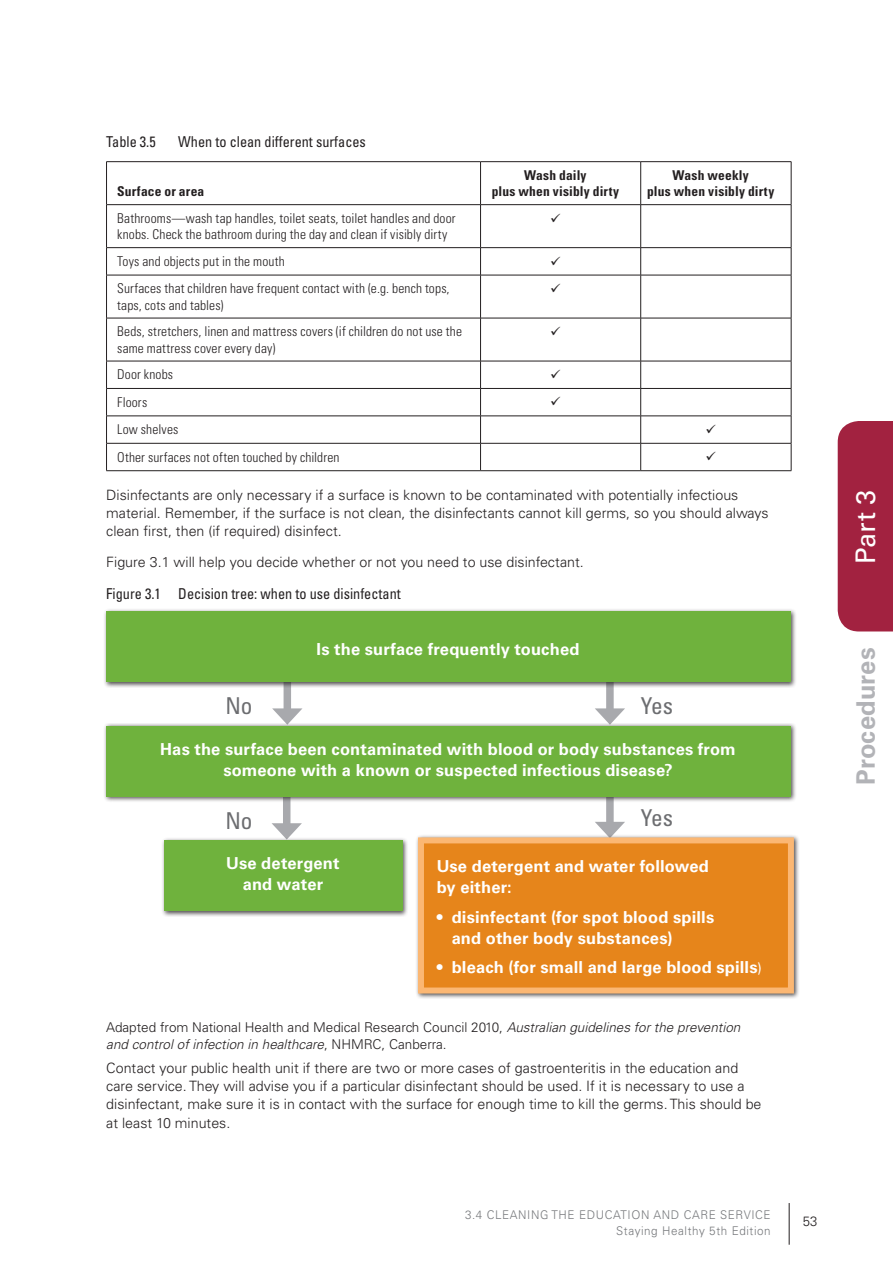
<style>
.page{position:relative;width:893px;height:1263px;background:#fff}
.page>*{position:absolute;margin:0;border:0;box-sizing:border-box;transform-origin:0 0}
.t1{font:27px "Univers LT Std";color:#fff}
.t2{font:700 25.5px "Univers LT Std";letter-spacing:.005em;color:#b2b3b7}
.t3{font:condensed 23.25px "Univers LT Std";color:#6c6d70}
.t4{font:700 16.5px/21px "Univers LT Std";letter-spacing:.01em;color:#fff;text-align:center}
.Table_Title{font:condensed 15px "Univers LT Std";color:#231f20;scale:.95 1}
.Text__before_highlig{font:300 14.25px/18.3px "Univers LT Std";color:#231f20}
.Text{font:300 14.25px/18px "Univers LT Std";color:#231f20}
.Text_Left_Light{font:300 condensed 13.5px/16.2px "Univers LT Std";letter-spacing:.015em;color:#231f20}
.Reference_Source{font:300 13.5px/17.1px "Univers LT Std";color:#231f20}
.Text_Left_Bold{font:700 condensed 13.5px "Univers LT Std";letter-spacing:.015em;color:#231f20}
.t5{font:300 12px/16px "Univers LT Std";letter-spacing:.05em;color:#76787b}
.s1{font-weight:400;font-size:14.25px}
.s2{font-style:italic}
</style>
<div class="page">
<div style="left:838px;top:421px;width:55px;height:210px;background:#a22240"></div>
<hr style="left:789px;top:1203px;width:1px;height:42px;background:#231f20">
<hr style="left:106px;top:161px;width:375px;height:1px;background:#231f20">
<hr style="left:106px;top:162px;width:1px;height:42px;background:#231f20">
<hr style="left:481px;top:161px;width:160px;height:1px;background:#231f20">
<hr style="left:480px;top:162px;width:1px;height:42px;background:#231f20">
<hr style="left:641px;top:161px;width:150px;height:1px;background:#231f20">
<hr style="left:640px;top:162px;width:1px;height:42px;background:#231f20">
<hr style="left:791px;top:162px;width:1px;height:42px;background:#231f20">
<hr style="left:106px;top:204px;width:375px;height:1px;background:#231f20">
<hr style="left:106px;top:205px;width:1px;height:42px;background:#231f20">
<hr style="left:481px;top:204px;width:160px;height:1px;background:#231f20">
<hr style="left:480px;top:205px;width:1px;height:42px;background:#231f20">
<hr style="left:641px;top:204px;width:150px;height:1px;background:#231f20">
<hr style="left:640px;top:205px;width:1px;height:42px;background:#231f20">
<hr style="left:791px;top:205px;width:1px;height:42px;background:#231f20">
<hr style="left:106px;top:247px;width:375px;height:1px;background:#231f20">
<svg style="left:106px;top:248px;width:1px;height:27px"></svg>
<hr style="left:481px;top:247px;width:160px;height:1px;background:#231f20">
<svg style="left:480px;top:248px;width:1px;height:27px"></svg>
<hr style="left:641px;top:247px;width:150px;height:1px;background:#231f20">
<svg style="left:640px;top:248px;width:1px;height:27px"></svg>
<svg style="left:791px;top:248px;width:1px;height:27px"></svg>
<hr style="left:106px;top:275px;width:375px;height:1px;background:#231f20">
<hr style="left:106px;top:275px;width:1px;height:43px;background:#231f20">
<hr style="left:481px;top:275px;width:160px;height:1px;background:#231f20">
<hr style="left:480px;top:275px;width:1px;height:43px;background:#231f20">
<hr style="left:641px;top:275px;width:150px;height:1px;background:#231f20">
<hr style="left:640px;top:275px;width:1px;height:43px;background:#231f20">
<hr style="left:791px;top:275px;width:1px;height:43px;background:#231f20">
<hr style="left:106px;top:318px;width:375px;height:1px;background:#231f20">
<hr style="left:106px;top:318px;width:1px;height:43px;background:#231f20">
<hr style="left:481px;top:318px;width:160px;height:1px;background:#231f20">
<hr style="left:480px;top:318px;width:1px;height:43px;background:#231f20">
<hr style="left:641px;top:318px;width:150px;height:1px;background:#231f20">
<hr style="left:640px;top:318px;width:1px;height:43px;background:#231f20">
<hr style="left:791px;top:318px;width:1px;height:43px;background:#231f20">
<hr style="left:106px;top:361px;width:375px;height:1px;background:#231f20">
<hr style="left:481px;top:361px;width:160px;height:1px;background:#231f20">
<hr style="left:641px;top:361px;width:150px;height:1px;background:#231f20">
<hr style="left:106px;top:388px;width:375px;height:1px;background:#231f20">
<hr style="left:481px;top:388px;width:160px;height:1px;background:#231f20">
<hr style="left:641px;top:388px;width:150px;height:1px;background:#231f20">
<hr style="left:106px;top:416px;width:375px;height:1px;background:#231f20">
<hr style="left:481px;top:416px;width:160px;height:1px;background:#231f20">
<hr style="left:641px;top:416px;width:150px;height:1px;background:#231f20">
<hr style="left:106px;top:443px;width:375px;height:1px;background:#231f20">
<svg style="left:106px;top:361px;width:1px;height:109px"></svg>
<hr style="left:481px;top:443px;width:160px;height:1px;background:#231f20">
<svg style="left:480px;top:361px;width:1px;height:109px"></svg>
<hr style="left:641px;top:443px;width:150px;height:1px;background:#231f20">
<svg style="left:640px;top:361px;width:1px;height:109px"></svg>
<svg style="left:791px;top:361px;width:1px;height:109px"></svg>
<hr style="left:106px;top:470px;width:375px;height:1px;background:#231f20">
<hr style="left:481px;top:470px;width:160px;height:1px;background:#231f20">
<hr style="left:641px;top:470px;width:150px;height:1px;background:#231f20">
<div style="left:606px;top:754px;width:8px;height:74px;background:#a8a9ad"></div>
<svg style="left:595px;top:822px;width:30px;height:12px"></svg>
<div style="left:606px;top:641px;width:8px;height:74px;background:#a8a9ad"></div>
<svg style="left:595px;top:708px;width:30px;height:15px"></svg>
<div style="left:283px;top:756px;width:7px;height:73px;background:#a8a9ad"></div>
<svg style="left:272px;top:823px;width:30px;height:14px"></svg>
<div style="left:284px;top:641px;width:7px;height:74px;background:#a8a9ad"></div>
<svg style="left:272px;top:708px;width:30px;height:15px"></svg>
<div style="left:103px;top:608px;width:694px;height:80px;background:#231f20;opacity:.8"></div>
<div style="left:106px;top:611px;width:685px;height:71px;background:#6fb23d"></div>
<div style="left:103px;top:723px;width:694px;height:79px;background:#231f20;opacity:.8"></div>
<div style="left:106px;top:726px;width:685px;height:71px;background:#6fb23d"></div>
<div style="left:415px;top:834px;width:385px;height:165px;background:#231f20;opacity:.8"></div>
<div style="left:421px;top:840px;width:370px;height:150px;background:#e6851b"></div>
<div style="left:418px;top:837px;width:376px;height:156px;border:6px solid #fbb773"></div>
<div style="left:161px;top:837px;width:248px;height:80px;background:#231f20;opacity:.8"></div>
<div style="left:164px;top:840px;width:239px;height:71px;background:#6fb23d"></div>
<p class="Table_Title" style="left:106px;top:132px;width:54px">Table 3.5</p>
<p class="Table_Title" style="left:178px;top:132px;width:199px">When to clean different surfaces</p>
<p class="Text_Left_Bold" style="left:117px;top:183px;width:89px">Surface or area</p>
<p class="Text_Left_Bold" style="left:524px;top:167px;width:64px">Wash daily</p>
<p class="Text_Left_Bold" style="left:492px;top:183px;width:129px">plus when visibly dirty</p>
<p class="Text_Left_Bold" style="left:672px;top:167px;width:78px">Wash weekly</p>
<p class="Text_Left_Bold" style="left:647px;top:183px;width:129px">plus when visibly dirty</p>
<p class="Text_Left_Light" style="left:117px;top:210px;width:340px">Bathrooms—wash tap handles, toilet seats, toilet handles and door knobs. Check the bathroom during the day and clean if visibly dirty</p>
<p class="Text_Left_Light" style="left:117px;top:253px;width:169px">Toys and objects put in the mouth</p>
<p class="Text_Left_Light" style="left:117px;top:280px;width:334px">Surfaces that children have frequent contact with (e.g. bench tops, taps, cots and tables)</p>
<p class="Text_Left_Light" style="left:117px;top:323px;width:346px">Beds, stretchers, linen and mattress covers (if children do not use the same mattress cover every day)</p>
<p class="Text_Left_Light" style="left:117px;top:366px;width:58px">Door knobs</p>
<p class="Text_Left_Light" style="left:117px;top:394px;width:32px">Floors</p>
<p class="Text_Left_Light" style="left:117px;top:421px;width:63px">Low shelves</p>
<p class="Text_Left_Light" style="left:117px;top:449px;width:224px">Other surfaces not often touched by children</p>
<p class="Text" style="left:106px;top:486px;width:664px">Disinfectants are only necessary if a surface is known to be contaminated with potentially infectious material. Remember, if the surface is not clean, the disinfectants cannot kill germs, so you should always clean first, then (if required) disinfect.</p>
<p class="Text" style="left:106px;top:553px;width:479px">Figure 3.1 will help you decide whether or not you need to use disinfectant.</p>
<p class="Table_Title" style="left:106px;top:584px;width:311px">Figure 3.1 Decision tree: when to use disinfectant</p>
<p class="t4" style="left:317px;top:639px;width:264px">Is the surface frequently touched</p>
<p class="t3" style="left:225px;top:690px;width:29px">No</p>
<p class="t3" style="left:641px;top:690px;width:34px">Yes</p>
<p class="t4" style="left:160px;top:738px;width:577px">Has the surface been contaminated with blood or body substances from someone with a known or suspected infectious disease?</p>
<p class="t3" style="left:225px;top:806px;width:29px">No</p>
<p class="t3" style="left:641px;top:803px;width:34px">Yes</p>
<p class="t4" style="left:226px;top:853px;width:115px">Use detergent and water</p>
<p class="t4" style="left:437px;top:856px;width:274px;text-align:left">Use detergent and water followed by either:</p>
<p class="t4" style="left:452px;top:907px;width:264px;text-align:left;text-indent:-15px">• disinfectant (for spot blood spills and other body substances)</p>
<p class="t4" style="left:437px;top:957px;width:327px">• bleach (for small and large blood spills<span class="s1">)</span></p>
<p class="Reference_Source" style="left:106px;top:1018px;width:636px">Adapted from National Health and Medical Research Council 2010, <span class="s2">Australian guidelines for the prevention and control of infection in healthcare</span>, NHMRC, Canberra.</p>
<p class="Text__before_highlig" style="left:106px;top:1059px;width:657px">Contact your public health unit if there are two or more cases of gastroenteritis in the education and care service. They will advise you if a particular disinfectant should be used. If it is necessary to use a disinfectant, make sure it is in contact with the surface for enough time to kill the germs. This should be at least 10 minutes.</p>
<p class="t5" style="left:465px;top:1206px;width:39px">3.4 Cleaning</p>
<p class="t5" style="left:551px;top:1206px;width:9px">the</p>
<p class="t5" style="left:579px;top:1206px;width:9px">education</p>
<p class="t5" style="left:654px;top:1206px;width:10px">and</p>
<p class="t5" style="left:684px;top:1206px;width:9px">care</p>
<p class="t5" style="left:616px;top:1206px;width:156px;text-indent:104px">service<br>Staying Healthy 5th Edition</p>
<p class="Reference_Source" style="left:803px;top:1213px;width:16px">53</p>
<h1 class="t1" style="left:849px;top:564px;width:75px;rotate:-90deg">Part 3</h1>
<h2 class="t2" style="left:851px;top:785px;width:139px;rotate:-90deg">Procedures</h2>
</div>
